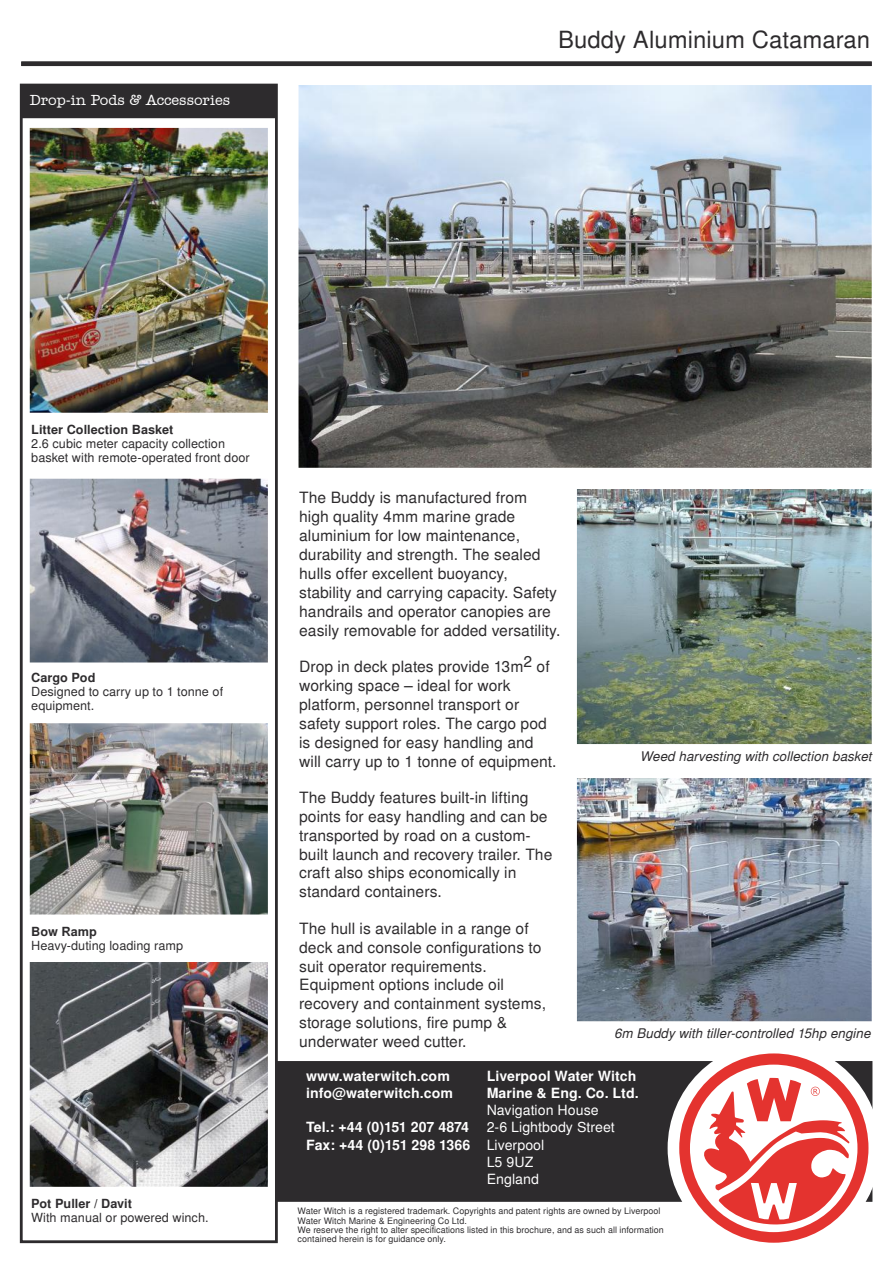
<style>
.page{position:relative;width:893px;height:1263px;background:#fff}
.page>*{position:absolute;margin:0;border:0;box-sizing:border-box;transform-origin:0 0}
.t1{font:24px "A030";color:#2d2b2d}
.t2{font:15.75px/18.9px "A030";color:#2d2b2d}
.t3{font:500 15px "Amer Typewriter IT Cby BT";color:#fff}
.t4{font:700 14.25px/17.1px "A030";color:#fff}
.t5{font:14.25px/17.1px "A030";color:#fff}
.t6{font:italic 13.5px "A030";color:#2d2b2d}
.t7{font:12.75px/13.8px "A030";color:#2d2b2d}
.t8{font:700 12.75px "A030";color:#2d2b2d}
.t9{font:9px/9.3px "A030";color:#2d2b2d}
</style>
<div class="page">
<div style="left:255px;top:1062px;width:617px;height:139px;background:#2d2b2d"></div>
<div style="left:255px;top:1061px;width:617px;height:141px;border:2px solid #2d2b2d"></div>
<hr style="left:21px;top:62px;width:851px;height:4px;background:#2d2b2d">
<div style="left:21px;top:85px;width:255px;height:1157px;background:#fff"></div>
<div style="left:20px;top:84px;width:258px;height:1159px;border:3px solid #2d2b2d"></div>
<div style="left:21px;top:85px;width:255px;height:33px;background:#2d2b2d"></div>
<svg style="left:668px;top:1053px;width:205px;height:190px"></svg>
<img style="left:577px;top:778px;width:295px;height:243px">
<img style="left:577px;top:489px;width:295px;height:255px">
<img style="left:30px;top:128px;width:238px;height:285px">
<img style="left:30px;top:962px;width:238px;height:225px">
<img style="left:30px;top:479px;width:238px;height:183px">
<img style="left:298px;top:85px;width:574px;height:383px">
<img style="left:30px;top:723px;width:238px;height:191px">
<p class="t3" style="left:30px;top:91px;width:202px">Drop-in Pods &amp; Accessories</p>
<h1 class="t1" style="left:558px;top:24px;width:314px">Buddy Aluminium Catamaran</h1>
<p class="t8" style="left:31px;top:422px;width:144px">Litter Collection Basket</p>
<p class="t7" style="left:31px;top:436px;width:220px">2.6 cubic meter capacity collection basket with remote-operated front door</p>
<p class="t8" style="left:31px;top:670px;width:66px">Cargo Pod</p>
<p class="t7" style="left:31px;top:684px;width:193px">Designed to carry up to 1 tonne of equipment.</p>
<p class="t8" style="left:31px;top:923px;width:67px">Bow Ramp</p>
<p class="t7" style="left:31px;top:938px;width:153px">Heavy-duting loading ramp</p>
<p class="t8" style="left:31px;top:1195px;width:102px">Pot Puller / Davit</p>
<p class="t7" style="left:31px;top:1210px;width:179px">With manual or powered winch.</p>
<p class="t2" style="left:299px;top:488px;width:263px">The Buddy is manufactured from high quality 4mm marine grade aluminium for low maintenance, durability and strength. The sealed hulls offer excellent buoyancy, stability and carrying capacity. Safety handrails and operator canopies are easily removable for added versatility.</p>
<p class="t2" style="left:299px;top:656px;width:259px">Drop in deck plates provide 13m2 of working space – ideal for work platform, personnel transport or safety support roles. The cargo pod is designed for easy handling and will carry up to 1 tonne of equipment.</p>
<p class="t2" style="left:299px;top:787px;width:255px">The Buddy features built-in lifting points for easy handling and can be transported by road on a custom&shy;built launch and recovery trailer. The craft also ships economically in standard containers.</p>
<p class="t2" style="left:299px;top:918px;width:248px">The hull is available in a range of deck and console configurations to suit operator requirements.<br>Equipment options include oil recovery and containment systems, storage solutions, fire pump &amp; underwater weed cutter.</p>
<p class="t6" style="left:640px;top:747px;width:233px">Weed harvesting with collection basket</p>
<p class="t6" style="left:614px;top:1025px;width:258px">6m Buddy with tiller-controlled 15hp engine</p>
<p class="t4" style="left:306px;top:1067px;width:148px">www.waterwitch.com info@waterwitch.com</p>
<p class="t4" style="left:306px;top:1118px;width:166px">Tel.: +44 (0)151 207 4874<br>Fax: +44 (0)151 298 1366</p>
<p class="t4" style="left:487px;top:1067px;width:153px">Liverpool Water Witch<br>Marine &amp; Eng. Co. Ltd.</p>
<p class="t5" style="left:487px;top:1101px;width:130px">Navigation House<br>2-6 Lightbody Street<br>Liverpool<br>L5 9UZ<br>England</p>
<p class="t9" style="left:298px;top:1206px;width:368px">Water Witch is a registered trademark. Copyrights and patent rights are owned by Liverpool Water Witch Marine &amp; Engineering Co Ltd.<br>We reserve the right to alter specifications listed in this brochure, and as such all information contained herein is for guidance only.</p>
</div>
